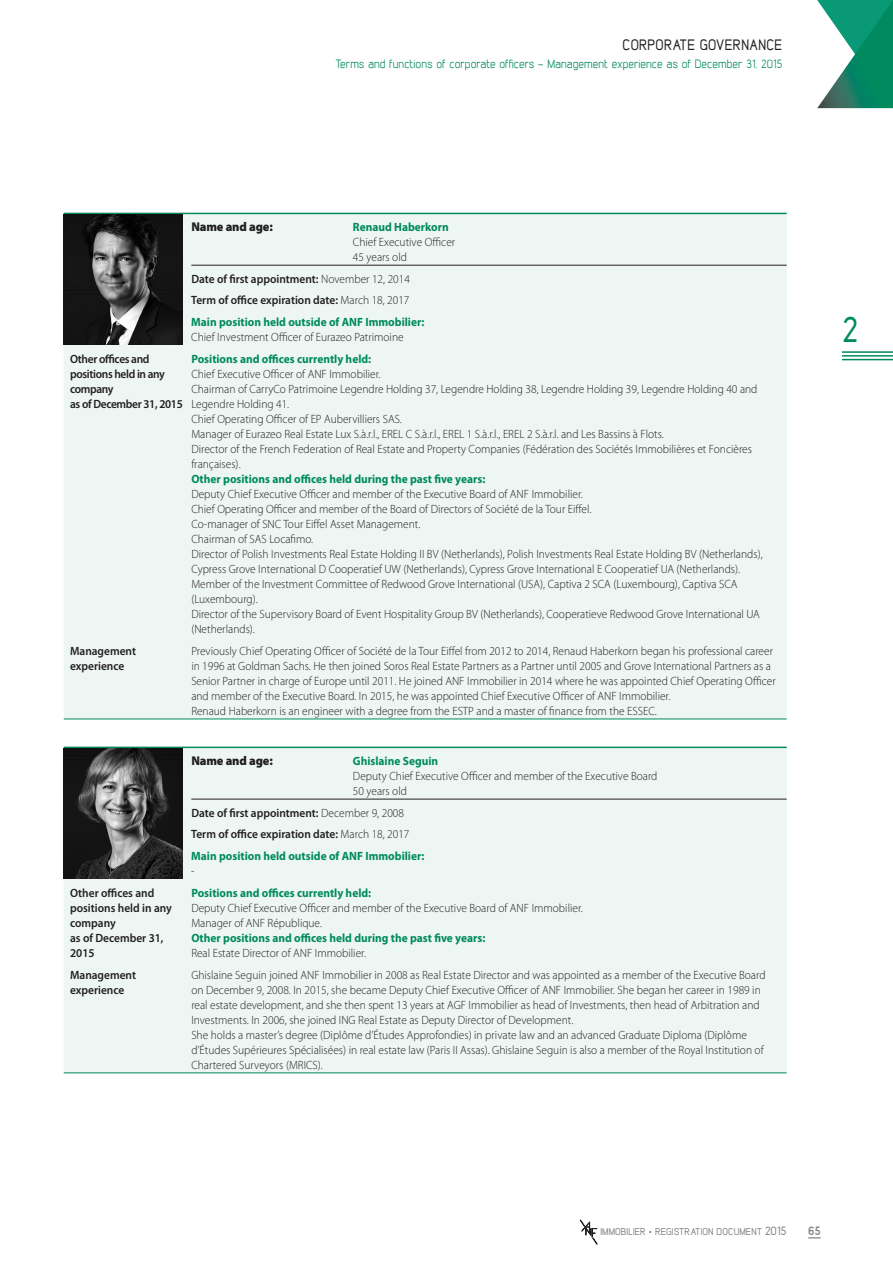
<style>
.page{position:relative;width:893px;height:1263px;background:#fff}
.page>*{position:absolute;margin:0;border:0;box-sizing:border-box;transform-origin:0 0}
.t1{font:500 36px "Lintel";color:#008a5e;scale:.96 1}
.t2{font:500 15px "Lintel";letter-spacing:.015em;color:#231f20;scale:.95 1}
.t3{font:900 12.75px "Myriad Pro";letter-spacing:-.01em;color:#231f20;scale:.96 1}
.t4{font:300 12px/15px "Myriad Pro";color:#231f20;scale:.95 1}
.t5{font:600 12px/15px "Myriad Pro";color:#231f20;scale:.95 1}
.t6{font:700 12px "Myriad Pro";color:#008a5e;scale:.95 1}
.t7{font:12px "Lintel";color:#008a5e}
.t8{font:600 12px/15px "Myriad Pro";letter-spacing:-.03em;color:#231f20;scale:.95 1}
.t9{font:800 12px "Lintel";color:#808285}
.t10{font:500 9.75px "Lintel";letter-spacing:.015em;color:#808285}
.s1{font-weight:300}
.s2{font-weight:700;color:#008a5e}
.s3{font-size:12px}
</style>
<div class="page">
<svg style="left:808px;top:1237px;width:13px;height:2px"></svg>
<svg style="left:580px;top:1220px;width:18px;height:25px"></svg>
<hr style="left:842px;top:351px;width:51px;height:2px;background:#008a5e">
<hr style="left:842px;top:355px;width:51px;height:2px;background:#008a5e">
<hr style="left:842px;top:359px;width:51px;height:1px;background:#008a5e">
<svg style="left:817px;top:0;width:76px;height:109px"></svg>
<div style="left:64px;top:214px;width:723px;height:505px;background:#edf6f3"></div>
<hr style="left:64px;top:213px;width:723px;height:1px;background:#008a5e">
<hr style="left:191px;top:265px;width:596px;height:1px;background:#231f20">
<hr style="left:64px;top:719px;width:723px;height:1px;background:#008a5e">
<img style="left:64px;top:214px;width:119px;height:130px">
<div style="left:64px;top:748px;width:723px;height:325px;background:#edf6f3"></div>
<hr style="left:64px;top:747px;width:723px;height:1px;background:#008a5e">
<hr style="left:191px;top:799px;width:596px;height:1px;background:#231f20">
<hr style="left:64px;top:1073px;width:723px;height:1px;background:#008a5e">
<img style="left:64px;top:748px;width:119px;height:130px">
<p class="t2" style="left:623px;top:35px;width:170px">CORPORATE GOVERNANCE</p>
<p class="t7" style="left:336px;top:56px;width:448px">Terms and functions of corporate officers – Management experience as of December 31, 2015</p>
<p class="t3" style="left:191px;top:222px;width:86px">Name and age:</p>
<p class="t6" style="left:353px;top:222px;width:102px">Renaud Haberkorn</p>
<p class="t4" style="left:353px;top:235px;width:109px">Chief Executive Officer<br>45 years old</p>
<p class="t5" style="left:191px;top:269px;width:247px;line-height:21.8px">Date of first appointment: <span class="s1">November 12, 2014<br></span>Term of office expiration date: <span class="s1">March 18, 2017<br></span><span class="s2">Main position held outside of ANF Immobilier:</span></p>
<p class="t4" style="left:191px;top:331px;width:225px">Chief Investment Officer of Eurazeo Patrimoine</p>
<p class="t8" style="left:70px;top:352px;width:120px">Other offices and positions held in any company<br>as of December 31, 2015</p>
<p class="t6" style="left:191px;top:354px;width:191px">Positions and offices currently held:</p>
<p class="t4" style="left:191px;top:367px;width:597px">Chief Executive Officer of ANF Immobilier.<br>Chairman of CarryCo Patrimoine Legendre Holding 37, Legendre Holding 38, Legendre Holding 39, Legendre Holding 40 and Legendre Holding 41.<br>Chief Operating Officer of EP Aubervilliers SAS.<br>Manager of Eurazeo Real Estate Lux S.à.r.l., EREL C S.à.r.l., EREL 1 S.à.r.l., EREL 2 S.à.r.l. and Les Bassins à Flots.<br>Director of the French Federation of Real Estate and Property Companies (Fédération des Sociétés Immobilières et Foncières françaises).</p>
<p class="t6" style="left:191px;top:474px;width:311px">Other positions and offices held during the past five years:</p>
<p class="t4" style="left:191px;top:487px;width:603px">Deputy Chief Executive Officer and member of the Executive Board of ANF Immobilier.<br>Chief Operating Officer and member of the Board of Directors of Société de la Tour Eiffel.<br>Co-manager of SNC Tour Eiffel Asset Management.<br>Chairman of SAS Locafimo.<br>Director of Polish Investments Real Estate Holding II BV (Netherlands), Polish Investments Real Estate Holding BV (Netherlands), Cypress Grove International D Cooperatief UW (Netherlands), Cypress Grove International E Cooperatief UA (Netherlands).<br>Member of the Investment Committee of Redwood Grove International (USA), Captiva 2 SCA (Luxembourg), Captiva SCA (Luxembourg).<br>Director of the Supervisory Board of Event Hospitality Group BV (Netherlands), Cooperatieve Redwood Grove International UA (Netherlands).</p>
<p class="t5" style="left:70px;top:644px;width:71px">Management experience</p>
<p class="t4" style="left:191px;top:644px;width:617px">Previously Chief Operating Officer of Société de la Tour Eiffel from 2012 to 2014, Renaud Haberkorn began his professional career in 1996 at Goldman Sachs. He then joined Soros Real Estate Partners as a Partner until 2005 and Grove International Partners as a Senior Partner in charge of Europe until 2011. He joined ANF Immobilier in 2014 where he was appointed Chief Operating Officer and member of the Executive Board. In 2015, he was appointed Chief Executive Officer of ANF Immobilier.<br>Renaud Haberkorn is an engineer with a degree from the ESTP and a master of finance from the ESSEC.</p>
<p class="t3" style="left:191px;top:756px;width:86px">Name and age:</p>
<p class="t6" style="left:353px;top:756px;width:91px">Ghislaine Seguin</p>
<p class="t4" style="left:353px;top:769px;width:322px">Deputy Chief Executive Officer and member of the Executive Board<br>50 years old</p>
<p class="t5" style="left:191px;top:803px;width:247px;line-height:21.8px">Date of first appointment: <span class="s1">December 9, 2008<br></span>Term of office expiration date: <span class="s1">March 18, 2017<br></span><span class="s2">Main position held outside of ANF Immobilier:</span></p>
<p class="t4" style="left:191px;top:865px;width:5px">-</p>
<p class="t5" style="left:70px;top:886px;width:109px">Other offices and positions held in any company<br>as of December 31,<br>2015</p>
<p class="t6" style="left:191px;top:888px;width:191px">Positions and offices currently held:</p>
<p class="t4" style="left:191px;top:901px;width:414px">Deputy Chief Executive Officer and member of the Executive Board of ANF Immobilier.<br>Manager of ANF République.</p>
<p class="t6" style="left:191px;top:933px;width:311px">Other positions and offices held during the past five years:</p>
<p class="t4" style="left:191px;top:946px;width:185px">Real Estate Director of ANF Immobilier.</p>
<p class="t5" style="left:70px;top:968px;width:71px">Management experience</p>
<p class="t4" style="left:191px;top:968px;width:606px">Ghislaine Seguin joined ANF Immobilier in 2008 as Real Estate Director and was appointed as a member of the Executive Board on December 9, 2008. In 2015, she became Deputy Chief Executive Officer of ANF Immobilier. She began her career in 1989 in real estate development, and she then spent 13 years at AGF Immobilier as head of Investments, then head of Arbitration and Investments. In 2006, she joined ING Real Estate as Deputy Director of Development.<br>She holds a master’s degree (Diplôme d’Études Approfondies) in private law and an advanced Graduate Diploma (Diplôme d’Études Supérieures Spécialisées) in real estate law (Paris II Assas). Ghislaine Seguin is also a member of the Royal Institution of Chartered Surveyors (MRICS).</p>
<h1 class="t1" style="left:842px;top:306px;width:18px">2</h1>
<p class="t10" style="left:600px;top:1225px;width:188px">IMMOBILIER • REGISTRATION DOCUMENT <span class="s3">2015</span></p>
<p class="t9" style="left:808px;top:1223px;width:14px">65</p>
</div>
